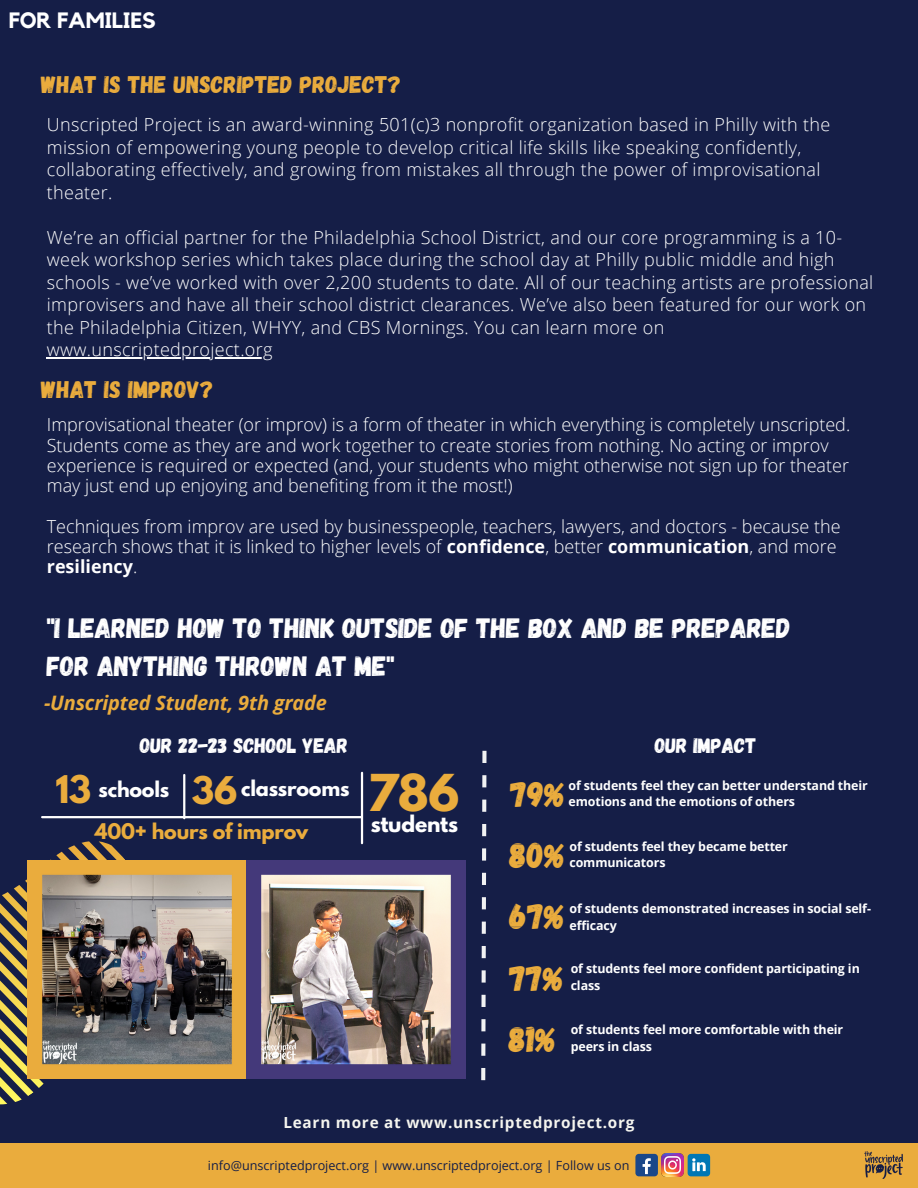
<style>
.page{position:relative;width:918px;height:1188px;background:#151e47}
.page>*{position:absolute;margin:0;border:0;box-sizing:border-box;transform-origin:0 0}
.t1{font:700 45px "League Spartan";color:#eaac3d}
.t2{font:36px "Gagalin";color:#eaac3d}
.t3{font:700 33.75px "League Spartan";color:#eaac3d}
.t4{font:27.9px/38.2px "Gagalin";letter-spacing:-.01em;color:#fff}
.t5{font:24px "Gagalin";color:#eaac3d}
.t6{font:700 22.2px "Kollektif";letter-spacing:-.01em;color:#fff}
.t7{font:21px "Gagalin";letter-spacing:-.01em;color:#fff}
.t8{font:700 20.25px "League Spartan";letter-spacing:-.01em;color:#fff}
.t9{font:italic 700 19.95px "Open Sans";letter-spacing:-.01em;color:#eaac3d}
.t10{font:700 19.2px "League Spartan";letter-spacing:-.01em;color:#fff}
.t11{font:700 19.2px "League Spartan";letter-spacing:-.01em;color:#eaac3d}
.t12{font:300 18px/22.5px "Open Sans";letter-spacing:.02em;color:#fff}
.t13{font:300 18px/20.2px "Open Sans";color:#fff}
.t14{font:700 15.3px "Open Sans";letter-spacing:.05em;color:#f5f5ef}
.t15{font:12.6px "Open Sans";color:#151e47}
.t16{font:700 12.45px "Open Sans";letter-spacing:-.01em;color:#fff}
.s1{font-weight:700}
</style>
<div class="page">
<div style="left:0;top:1143px;width:918px;height:45px;background:#eaac3d"></div>
<div style="left:635px;top:1154px;width:23px;height:22px;background:#1a4789;border-radius:3px"></div>
<svg style="left:643px;top:1158px;width:8px;height:16px"></svg>
<img style="left:661px;top:1154px;width:23px;height:22px">
<svg style="left:688px;top:1154px;width:22px;height:22px"></svg>
<img style="left:865px;top:1152px;width:38px;height:27px">
<svg style="left:0;top:807px;width:205px;height:298px"></svg>
<hr style="left:42px;top:816px;width:319px;height:2px;background:#fff">
<hr style="left:361px;top:773px;width:2px;height:70px;background:#fff">
<hr style="left:183px;top:775px;width:2px;height:43px;background:#fff">
<svg style="left:481px;top:1044px;width:4px;height:12px"></svg>
<div style="left:481px;top:1019px;width:5px;height:12px;background:#f1f2f3"></div>
<div style="left:481px;top:995px;width:5px;height:12px;background:#f1f2f3"></div>
<svg style="left:482px;top:970px;width:4px;height:13px"></svg>
<svg style="left:482px;top:848px;width:4px;height:13px"></svg>
<svg style="left:482px;top:800px;width:4px;height:12px"></svg>
<svg style="left:482px;top:824px;width:4px;height:12px"></svg>
<svg style="left:481px;top:1068px;width:4px;height:12px"></svg>
<svg style="left:482px;top:775px;width:4px;height:12px"></svg>
<div style="left:482px;top:751px;width:5px;height:12px;background:#f1f2f3"></div>
<hr style="left:482px;top:873px;width:4px;height:12px;background:#f1f2f3">
<svg style="left:482px;top:946px;width:4px;height:12px"></svg>
<svg style="left:482px;top:922px;width:4px;height:12px"></svg>
<svg style="left:482px;top:897px;width:4px;height:12px"></svg>
<img style="left:28px;top:860px;width:437px;height:218px">
<hr style="left:47px;top:357px;width:226px;height:2px;background:#fff">
<p class="t6" style="left:9px;top:10px;width:148px">FOR FAMILIES</p>
<p class="t5" style="left:41px;top:68px;width:362px">WHAT IS THE UNSCRIPTED PROJECT?</p>
<p class="t12" style="left:47px;top:113px;width:785px">Unscripted Project is an award-winning 501(c)3 nonprofit organization based in Philly with the mission of empowering young people to develop critical life skills like speaking confidently, collaborating effectively, and growing from mistakes all through the power of improvisational theater.</p>
<p class="t12" style="left:47px;top:226px;width:828px">We’re an official partner for the Philadelphia School District, and our core programming is a 10- week workshop series which takes place during the school day at Philly public middle and high schools - we’ve worked with over 2,200 students to date. All of our teaching artists are professional improvisers and have all their school district clearances. We’ve also been featured for our work on the Philadelphia Citizen, WHYY, and CBS Mornings. You can learn more on www.unscriptedproject.org</p>
<p class="t5" style="left:41px;top:373px;width:174px">WHAT IS IMPROV?</p>
<p class="t13" style="left:47px;top:414px;width:805px">Improvisational theater (or improv) is a form of theater in which everything is completely unscripted.<br>Students come as they are and work together to create stories from nothing. No acting or improv experience is required or expected (and, your students who might otherwise not sign up for theater may just end up enjoying and benefiting from it the most!)</p>
<p class="t13" style="left:47px;top:516px;width:795px">Techniques from improv are used by businesspeople, teachers, lawyers, and doctors - because the research shows that it is linked to higher levels of <span class="s1">confidence</span>, better <span class="s1">communication</span>, and more <span class="s1">resiliency</span>.</p>
<p class="t4" style="left:47px;top:607px;width:745px">"I LEARNED HOW TO THINK OUTSIDE OF THE BOX AND BE PREPARED<br>FOR ANYTHING THROWN AT ME"</p>
<p class="t9" style="left:44px;top:688px;width:284px">-Unscripted Student, 9th grade</p>
<p class="t7" style="left:140px;top:732px;width:210px">OUR 22-23 SCHOOL YEAR</p>
<p class="t3" style="left:192px;top:773px;width:47px">36</p>
<p class="t10" style="left:241px;top:779px;width:110px">classrooms</p>
<p class="t3" style="left:55px;top:772px;width:38px">13</p>
<p class="t10" style="left:99px;top:780px;width:72px">schools</p>
<p class="t11" style="left:95px;top:822px;width:215px">400+ hours of improv</p>
<p class="t1" style="left:367px;top:770px;width:94px">786</p>
<p class="t8" style="left:371px;top:814px;width:89px">students</p>
<p class="t7" style="left:655px;top:732px;width:103px">OUR IMPACT</p>
<p class="t16" style="left:569px;top:776px;width:301px">of students feel they can better understand their</p>
<p class="t2" style="left:511px;top:771px;width:57px">79%</p>
<p class="t16" style="left:569px;top:793px;width:228px">emotions and the emotions of others</p>
<p class="t16" style="left:569px;top:837px;width:220px">of students feel they became better</p>
<p class="t2" style="left:509px;top:832px;width:58px">80%</p>
<p class="t16" style="left:569px;top:854px;width:98px">communicators</p>
<p class="t16" style="left:569px;top:900px;width:303px">of students demonstrated increases in social self-</p>
<p class="t2" style="left:509px;top:893px;width:58px">67%</p>
<p class="t16" style="left:569px;top:916px;width:49px">efficacy</p>
<p class="t16" style="left:571px;top:960px;width:291px">of students feel more confident participating in</p>
<p class="t2" style="left:509px;top:954px;width:57px">77%</p>
<p class="t16" style="left:571px;top:976px;width:31px">class</p>
<p class="t16" style="left:571px;top:1021px;width:274px">of students feel more comfortable with their</p>
<p class="t2" style="left:509px;top:1016px;width:49px">81%</p>
<p class="t16" style="left:571px;top:1038px;width:83px">peers in class</p>
<p class="t14" style="left:283px;top:1112px;width:353px">Learn more at www.unscriptedproject.org</p>
<p class="t15" style="left:208px;top:1156px;width:423px">info@unscriptedproject.org | www.unscriptedproject.org | Follow us on</p>
</div>
